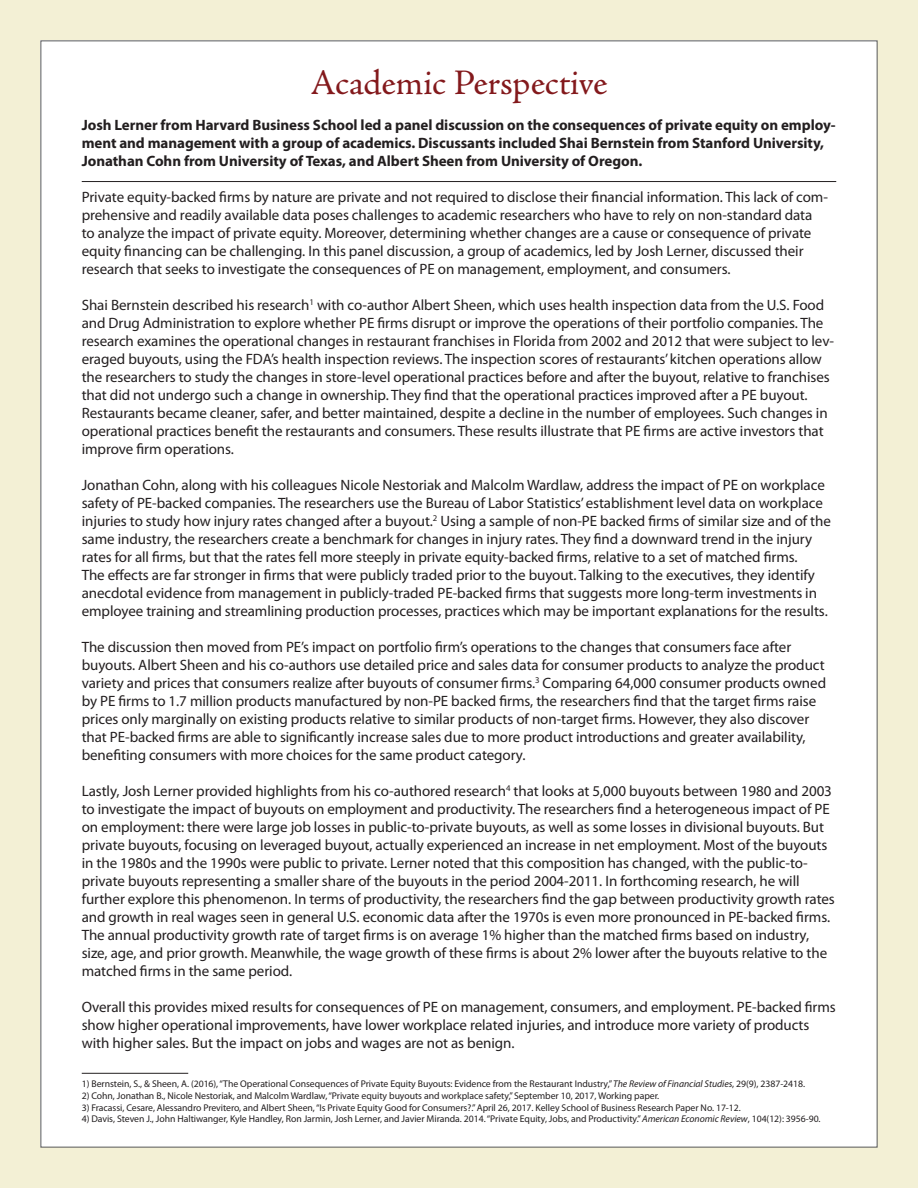
<style>
.page{position:relative;width:918px;height:1188px;background:#fff}
.page>*{position:absolute;margin:0;border:0;box-sizing:border-box;transform-origin:0 0}
.t1{font:36px "Adobe Jenson Pro";letter-spacing:-.005em;color:#83191c}
.t2{font:15px/18px "Myriad Pro";letter-spacing:-.005em;color:#231f20}
.t3{font:700 15px/18px "Myriad Pro";letter-spacing:-.005em;color:#231f20}
.t4{font:9.75px "Myriad Pro";letter-spacing:-.005em;color:#231f20}
.s1{font-style:italic}
</style>
<div class="page">
<div style="left:0;top:0;width:918px;height:1188px;background:linear-gradient(to right,#f0edd3,#f1eed4)"></div>
<div style="left:41px;top:41px;width:836px;height:1106px;background:#fff"></div>
<hr style="left:82px;top:181px;width:754px;height:1px;background:#231f20">
<hr style="left:82px;top:1073px;width:106px;height:1px;background:#231f20">
<p class="t1" style="left:310px;top:63px;width:299px">Academic Perspective</p>
<p class="t3" style="left:82px;top:116px;width:755px">Josh Lerner from Harvard Business School led a panel discussion on the consequences of private equity on employ&shy;ment and management with a group of academics. Discussants included Shai Bernstein from Stanford University,<br>Jonathan Cohn from University of Texas, and Albert Sheen from University of Oregon.</p>
<p class="t2" style="left:82px;top:188px;width:748px">Private equity-backed firms by nature are private and not required to disclose their financial information. This lack of com&shy;prehensive and readily available data poses challenges to academic researchers who have to rely on non-standard data to analyze the impact of private equity. Moreover, determining whether changes are a cause or consequence of private equity financing can be challenging. In this panel discussion, a group of academics, led by Josh Lerner, discussed their research that seeks to investigate the consequences of PE on management, employment, and consumers.</p>
<p class="t2" style="left:82px;top:296px;width:754px">Shai Bernstein described his research<sup>1</sup> with co-author Albert Sheen, which uses health inspection data from the U.S. Food and Drug Administration to explore whether PE firms disrupt or improve the operations of their portfolio companies. The research examines the operational changes in restaurant franchises in Florida from 2002 and 2012 that were subject to lev&shy;eraged buyouts, using the FDA’s health inspection reviews. The inspection scores of restaurants’ kitchen operations allow the researchers to study the changes in store-level operational practices before and after the buyout, relative to franchises that did not undergo such a change in ownership. They find that the operational practices improved after a PE buyout.<br>Restaurants became cleaner, safer, and better maintained, despite a decline in the number of employees. Such changes in operational practices benefit the restaurants and consumers. These results illustrate that PE firms are active investors that improve firm operations.</p>
<p class="t2" style="left:82px;top:476px;width:751px">Jonathan Cohn, along with his colleagues Nicole Nestoriak and Malcolm Wardlaw, address the impact of PE on workplace safety of PE-backed companies. The researchers use the Bureau of Labor Statistics’ establishment level data on workplace injuries to study how injury rates changed after a buyout.<sup>2</sup> Using a sample of non-PE backed firms of similar size and of the same industry, the researchers create a benchmark for changes in injury rates. They find a downward trend in the injury rates for all firms, but that the rates fell more steeply in private equity-backed firms, relative to a set of matched firms.<br>The effects are far stronger in firms that were publicly traded prior to the buyout. Talking to the executives, they identify anecdotal evidence from management in publicly-traded PE-backed firms that suggests more long-term investments in employee training and streamlining production processes, practices which may be important explanations for the results.</p>
<p class="t2" style="left:82px;top:638px;width:746px">The discussion then moved from PE’s impact on portfolio firm’s operations to the changes that consumers face after buyouts. Albert Sheen and his co-authors use detailed price and sales data for consumer products to analyze the product variety and prices that consumers realize after buyouts of consumer firms.<sup>3</sup> Comparing 64,000 consumer products owned by PE firms to 1.7 million products manufactured by non-PE backed firms, the researchers find that the target firms raise prices only marginally on existing products relative to similar products of non-target firms. However, they also discover that PE-backed firms are able to significantly increase sales due to more product introductions and greater availability, benefiting consumers with more choices for the same product category.</p>
<p class="t2" style="left:82px;top:782px;width:755px">Lastly, Josh Lerner provided highlights from his co-authored research<sup>4</sup> that looks at 5,000 buyouts between 1980 and 2003 to investigate the impact of buyouts on employment and productivity. The researchers find a heterogeneous impact of PE on employment: there were large job losses in public-to-private buyouts, as well as some losses in divisional buyouts. But private buyouts, focusing on leveraged buyout, actually experienced an increase in net employment. Most of the buyouts in the 1980s and the 1990s were public to private. Lerner noted that this composition has changed, with the public-to&shy;private buyouts representing a smaller share of the buyouts in the period 2004-2011. In forthcoming research, he will further explore this phenomenon. In terms of productivity, the researchers find the gap between productivity growth rates and growth in real wages seen in general U.S. economic data after the 1970s is even more pronounced in PE-backed firms.<br>The annual productivity growth rate of target firms is on average 1% higher than the matched firms based on industry, size, age, and prior growth. Meanwhile, the wage growth of these firms is about 2% lower after the buyouts relative to the matched firms in the same period.</p>
<p class="t2" style="left:82px;top:998px;width:756px">Overall this provides mixed results for consequences of PE on management, consumers, and employment. PE-backed firms show higher operational improvements, have lower workplace related injuries, and introduce more variety of products with higher sales. But the impact on jobs and wages are not as benign.</p>
<p class="t4" style="left:82px;top:1079px;width:725px">1) Bernstein, S., &amp; Sheen, A. (2016), “The Operational Consequences of Private Equity Buyouts: Evidence from the Restaurant Industry,” <span class="s1">The Review of Financial Studies</span>, 29(9), 2387-2418.</p>
<p class="t4" style="left:82px;top:1090px;width:579px">2) Cohn, Jonathan B., Nicole Nestoriak, and Malcolm Wardlaw, “Private equity buyouts and workplace safety,” September 10, 2017, Working paper.</p>
<p class="t4" style="left:82px;top:1102px;width:661px">3) Fracassi, Cesare, Alessandro Previtero, and Albert Sheen, “Is Private Equity Good for Consumers?.” April 26, 2017. Kelley School of Business Research Paper No. 17-12.</p>
<p class="t4" style="left:82px;top:1114px;width:740px">4) Davis, Steven J., John Haltiwanger, Kyle Handley, Ron Jarmin, Josh Lerner, and Javier Miranda. 2014. “Private Equity, Jobs, and Productivity.” <span class="s1">American Economic Review</span>, 104(12): 3956-90.</p>
</div>
